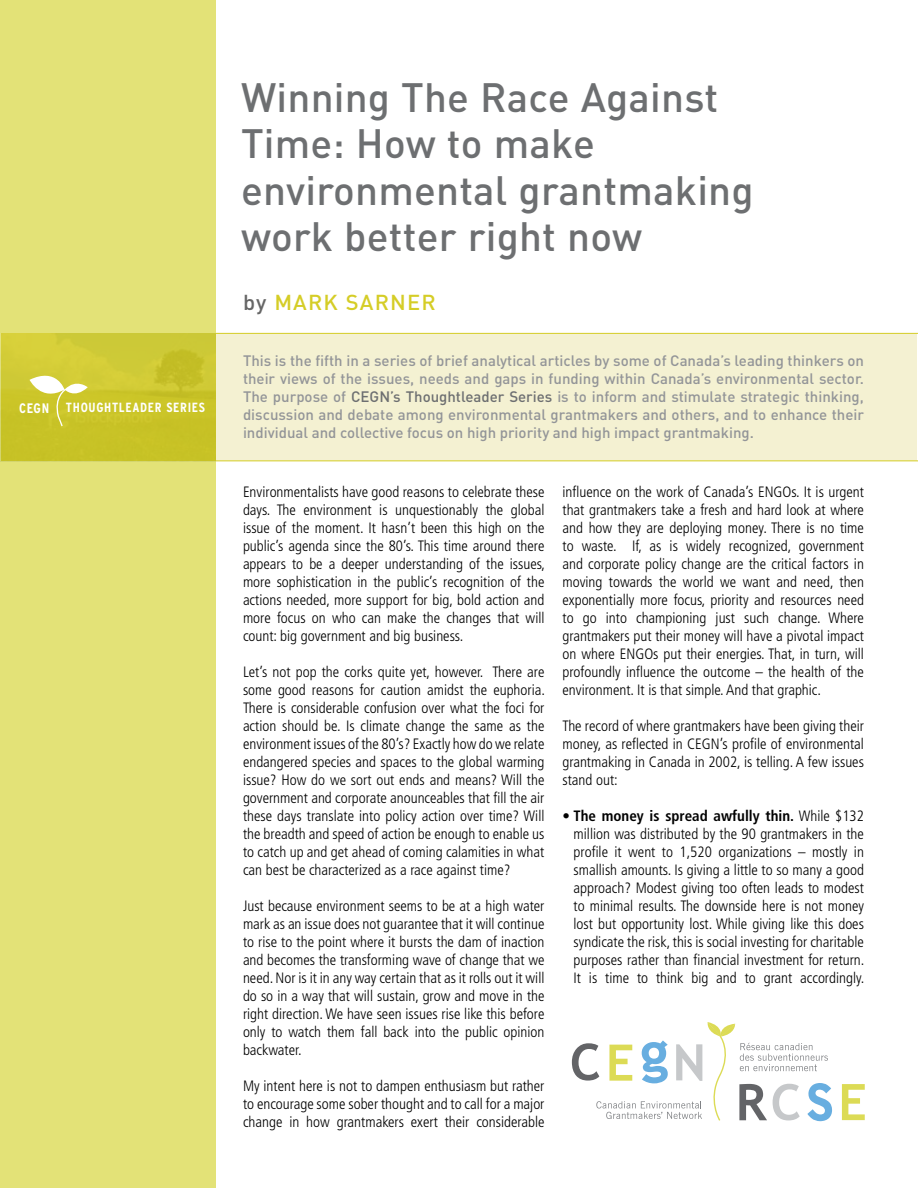
<style>
.page{position:relative;width:918px;height:1188px;background:#fff}
.page>*{position:absolute;margin:0;border:0;box-sizing:border-box;transform-origin:0 0}
.t1{font:500 40.5px/46.5px "DIN";letter-spacing:.005em;color:#6d6f71}
.t2{font:500 21.3px "DIN";letter-spacing:.05em;color:#d5cd27}
.t3{font:300 condensed 15px/18px "Frutiger";color:#000;text-align:justify}
.t4{font:500 15px/18px "DIN";color:#939598;text-align:justify}
.t5{font:700 condensed 13.35px "Interstate";letter-spacing:.05em;color:#fff}
.s1{font-size:13.8px}
.s2{color:#666}
.s3{color:#6d6f71}
.s4{font-weight:700}
</style>
<div class="page">
<div style="left:215px;top:334px;width:702px;height:127px;background:#f4f1d2"></div>
<hr style="left:0;top:460px;width:918px;height:1px;background:#d5cd27">
<hr style="left:2px;top:333px;width:916px;height:1px;background:#d5cd27">
<div style="left:0;top:0;width:216px;height:1187px;background:#e3e277"></div>
<img style="left:0;top:334px;width:216px;height:127px">
<svg style="left:30px;top:367px;width:58px;height:60px;background:#d6d152"></svg>
<svg style="left:842px;top:1084px;width:23px;height:36px"></svg>
<svg style="left:572px;top:1022px;width:260px;height:100px"></svg>
<p class="t5" style="left:19px;top:400px;width:187px"><span class="s1">CEGN</span> THOUGHTLEADER SERIES</p>
<h1 class="t1" style="left:241px;top:73px;width:514px">Winning The Race Against<br>Time: How to make environmental grantmaking work better right now</h1>
<h2 class="t2" style="left:243px;top:288px;width:189px"><span class="s2">by</span> Mark Sarner</h2>
<p class="t4" style="left:243px;top:351px;width:623px">This is the fifth in a series of brief analytical articles by some of Canada’s leading thinkers on their views of the issues, needs and gaps in funding within Canada’s environmental sector.<br>The purpose of <span class="s3">CEGN ’s Thoughtleader Series</span> is to inform and stimulate strategic thinking, discussion and debate among environmental grantmakers and others, and to enhance their individual and collective focus on high priority and high impact grantmaking.</p>
<p class="t3" style="left:243px;top:483px;width:304px">Environmentalists have good reasons to celebrate these days. The environment is unquestionably the global issue of the moment. It hasn’t been this high on the public’s agenda since the 80’s. This time around there appears to be a deeper understanding of the issues, more sophistication in the public’s recognition of the actions needed, more support for big, bold action and more focus on who can make the changes that will count: big government and big business.</p>
<p class="t3" style="left:243px;top:663px;width:304px">Let’s not pop the corks quite yet, however. There are some good reasons for caution amidst the euphoria.<br>There is considerable confusion over what the foci for action should be. Is climate change the same as the environment issues of the 80’s? Exactly how do we relate endangered species and spaces to the global warming issue? How do we sort out ends and means? Will the government and corporate anounceables that fill the air these days translate into policy action over time? Will the breadth and speed of action be enough to enable us to catch up and get ahead of coming calamities in what can best be characterized as a race against time?</p>
<p class="t3" style="left:243px;top:897px;width:303px">Just because environment seems to be at a high water mark as an issue does not guarantee that it will continue to rise to the point where it bursts the dam of inaction and becomes the transforming wave of change that we need. Nor is it in any way certain that as it rolls out it will do so in a way that will sustain, grow and move in the right direction. We have seen issues rise like this before only to watch them fall back into the public opinion backwater.</p>
<p class="t3" style="left:243px;top:1077px;width:303px">My intent here is not to dampen enthusiasm but rather to encourage some sober thought and to call for a major change in how grantmakers exert their considerable</p>
<p class="t3" style="left:562px;top:483px;width:303px">influence on the work of Canada’s ENGOs. It is urgent that grantmakers take a fresh and hard look at where and how they are deploying money. There is no time to waste. If, as is widely recognized, government and corporate policy change are the critical factors in moving towards the world we want and need, then exponentially more focus, priority and resources need to go into championing just such change. Where grantmakers put their money will have a pivotal impact on where ENGOs put their energies. That, in turn, will profoundly influence the outcome – the health of the environment. It is that simple. And that graphic.</p>
<p class="t3" style="left:562px;top:717px;width:303px">The record of where grantmakers have been giving their money, as reflected in CEGN’s profile of environmental grantmaking in Canada in 2002, is telling. A few issues stand out:</p>
<p class="t3" style="left:574px;top:807px;width:292px;text-indent:-11px">• <span class="s4">The money is spread awfully thin.</span> While $132 million was distributed by the 90 grantmakers in the profile it went to 1,520 organizations – mostly in smallish amounts. Is giving a little to so many a good approach? Modest giving too often leads to modest to minimal results. The downside here is not money lost but opportunity lost. While giving like this does syndicate the risk, this is social investing for charitable purposes rather than financial investment for return.<br>It is time to think big and to grant accordingly.</p>
</div>
